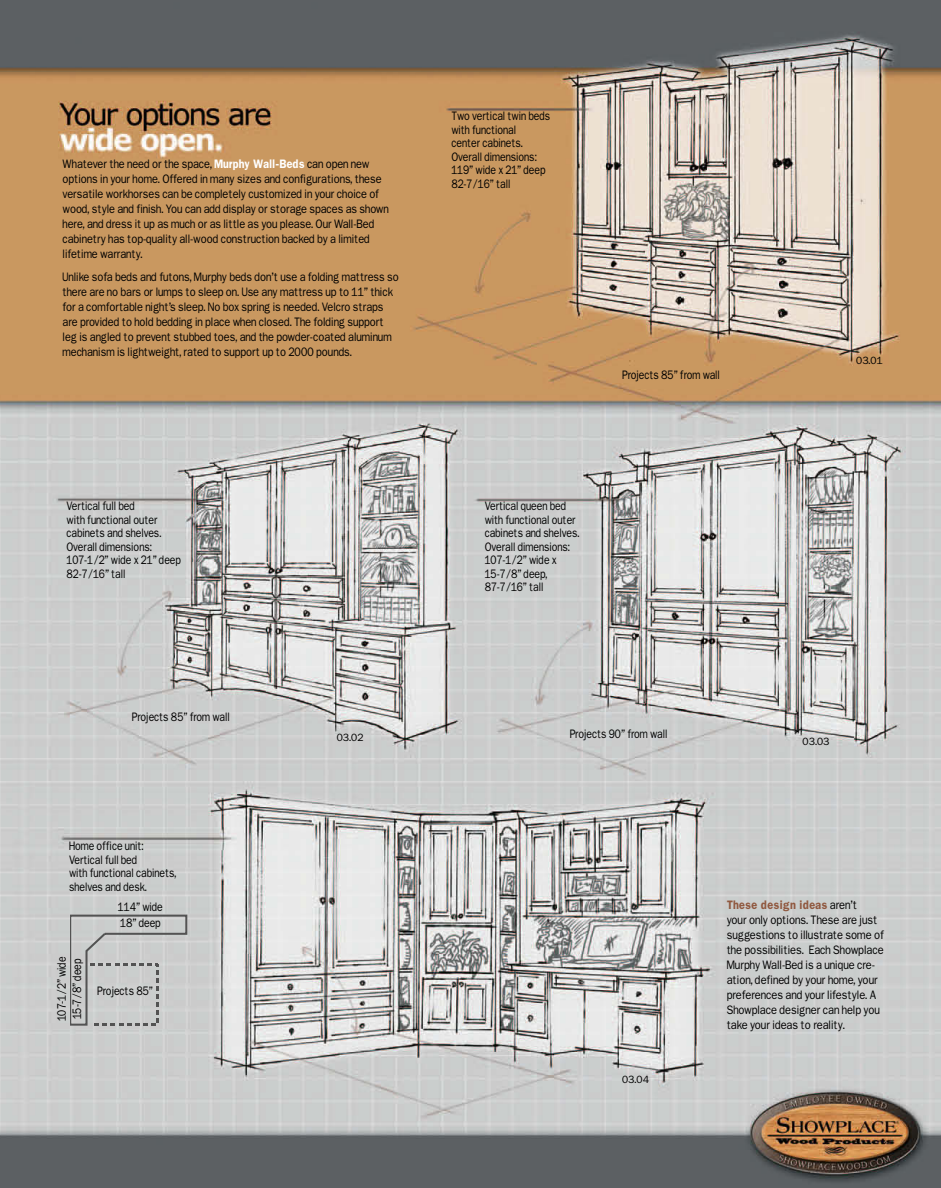
<style>
.page{position:relative;width:941px;height:1188px;background:#fff}
.page>*{position:absolute;margin:0;border:0;box-sizing:border-box;transform-origin:0 0}
.t1{font:10.5px/15px "Franklin";color:#000;scale:.89 1}
.t2{font:10.5px/13.5px "Franklin";color:#000;scale:.85 1}
.t3{font:10.5px/15px "Franklin";color:#000;scale:.9 1}
.t4{font:10.5px "Franklin Demi";color:#90583f;scale:.9 1}
.t5{font:9px "Franklin";color:#000}
.s1{font-family:"Franklin Demi";color:#fff}
.s2{font-family:"Franklin";color:#000}
</style>
<div class="page">
<img style="left:0;top:0;width:941px;height:1188px">
<svg style="left:70px;top:915px;width:118px;height:112px"></svg>
<p class="t1" style="left:63px;top:157px;width:368px">Whatever the need or the space, <span class="s1">Murphy Wall-Beds</span> can open new options in your home. Offered in many sizes and configurations, these versatile workhorses can be completely customized in your choice of wood, style and finish. You can add display or storage spaces as shown here, and dress it up as much or as little as you please. Our Wall-Bed cabinetry has top-quality all-wood construction backed by a limited lifetime warranty.</p>
<p class="t1" style="left:63px;top:269px;width:379px">Unlike sofa beds and futons, Murphy beds don’t use a folding mattress so there are no bars or lumps to sleep on. Use any mattress up to 11” thick for a comfortable night’s sleep. No box spring is needed. Velcro straps are provided to hold bedding in place when closed. The folding support leg is angled to prevent stubbed toes, and the powder-coated aluminum mechanism is lightweight, rated to support up to 2000 pounds.</p>
<p class="t2" style="left:67px;top:499px;width:136px">Vertical full bed<br>with functional outer cabinets and shelves.<br>Overall dimensions:<br>107-1/2” wide x 21” deep<br>82-7/16” tall</p>
<p class="t2" style="left:132px;top:710px;width:117px">Projects 85” from wall</p>
<p class="t2" style="left:69px;top:839px;width:128px">Home office unit:<br>Vertical full bed<br>with functional cabinets, shelves and desk.</p>
<p class="t2" style="left:54px;top:1021px;width:78px;line-height:15.3px;rotate:-90deg">107-1/2” wide<br>15-7/8” deep</p>
<p class="t2" style="left:118px;top:899px;width:54px;line-height:15.3px">114” wide<br>18” deep</p>
<p class="t2" style="left:97px;top:984px;width:67px">Projects 85”</p>
<p class="t5" style="left:337px;top:731px;width:28px">03.02</p>
<p class="t2" style="left:451px;top:109px;width:118px">Two vertical twin beds with functional<br>center cabinets.<br>Overall dimensions:<br>119” wide x 21” deep<br>82-7/16” tall</p>
<p class="t2" style="left:622px;top:368px;width:117px">Projects 85” from wall</p>
<p class="t2" style="left:485px;top:499px;width:113px">Vertical queen bed with functional outer cabinets and shelves.<br>Overall dimensions:<br>107-1/2” wide x<br>15-7/8” deep,<br>87-7/16” tall</p>
<p class="t2" style="left:570px;top:727px;width:116px">Projects 90” from wall</p>
<p class="t5" style="left:856px;top:355px;width:28px">03.01</p>
<p class="t5" style="left:803px;top:735px;width:28px">03.03</p>
<p class="t5" style="left:622px;top:1073px;width:29px">03.04</p>
<p class="t4" style="left:727px;top:897px;width:146px">These design ideas <span class="s2">aren’t</span></p>
<p class="t3" style="left:727px;top:912px;width:176px">your only options. These are just suggestions to illustrate some of the possibilities. Each Showplace<br>Murphy Wall-Bed is a unique cre&shy;ation, defined by your home, your preferences and your lifestyle. A<br>Showplace designer can help you take your ideas to reality.</p>
</div>
